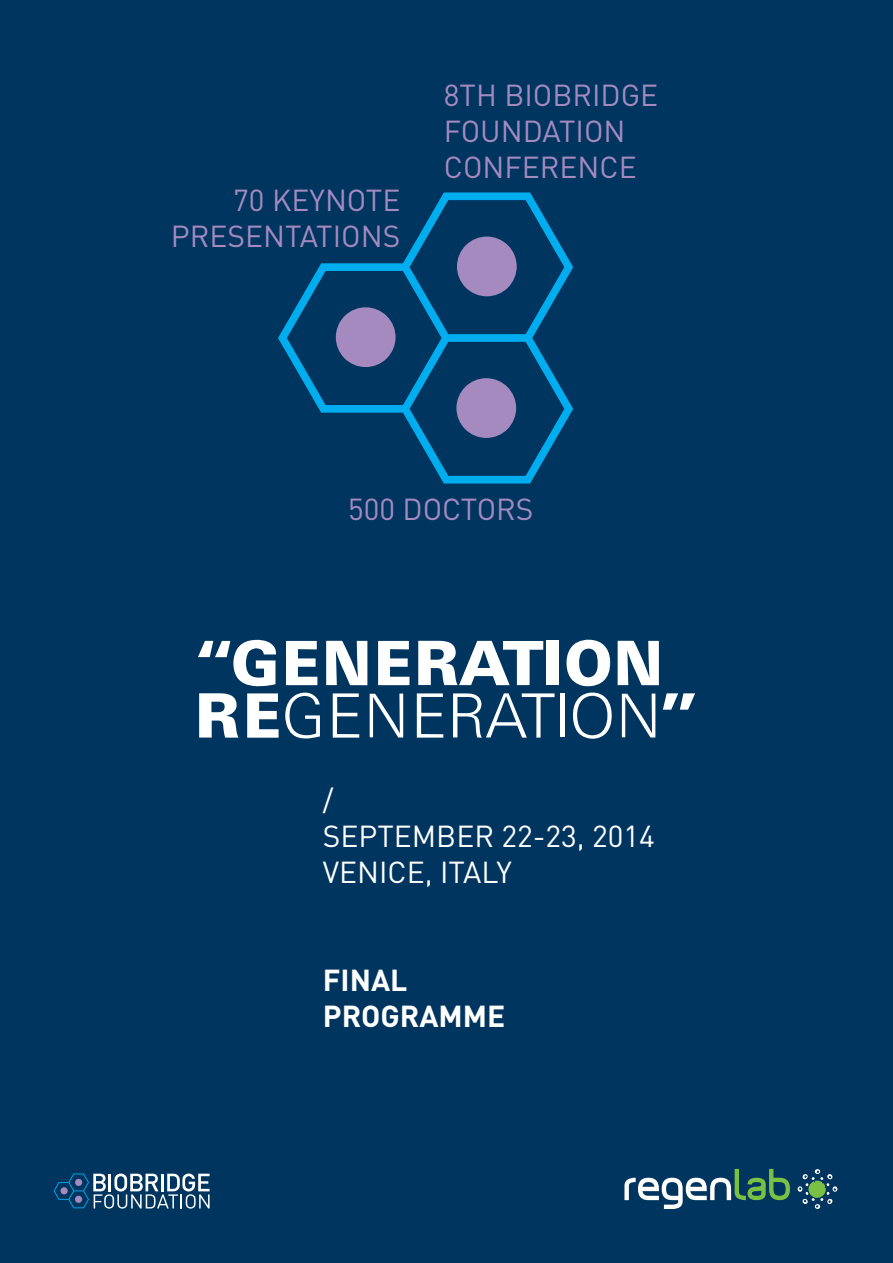
<style>
.page{position:relative;width:893px;height:1263px;background:#00355f}
.page>*{position:absolute;margin:0;border:0;box-sizing:border-box;transform-origin:0 0}
.t1{font:900 63px/52.5px "Univers BQ";letter-spacing:-.01em;color:#fff}
.t2{font:30px/36px "DIN";color:#a58ac0}
.t3{font:30px/36px "DIN";color:#fff}
.t4{font:700 30px/36px "DIN";color:#fff}
.s1{font-weight:300}
</style>
<div class="page">
<svg style="left:278px;top:192px;width:295px;height:291px"></svg>
<svg style="left:457px;top:237px;width:60px;height:59px"></svg>
<svg style="left:456px;top:378px;width:60px;height:60px"></svg>
<svg style="left:624px;top:1169px;width:166px;height:40px"></svg>
<svg style="left:798px;top:1169px;width:39px;height:40px"></svg>
<svg style="left:54px;top:1173px;width:156px;height:35px"></svg>
<p class="t2" style="left:171px;top:183px;width:231px;text-align:right">70 KEYNOTE<br>PRESENTATIONS</p>
<p class="t2" style="left:444px;top:78px;width:216px">8TH BIOBRIDGE<br>FOUNDATION<br>CONFERENCE</p>
<p class="t2" style="left:348px;top:491px;width:187px">500 DOCTORS</p>
<h1 class="t1" style="left:194px;top:639px;width:506px">“GENERATION<br>RE<span class="s1">GENERATION</span>”</h1>
<p class="t3" style="left:323px;top:782px;width:334px">/<br>SEPTEMBER 22-23, 2014<br>VENICE, ITALY</p>
<p class="t4" style="left:323px;top:960px;width:184px">FINAL<br>PROGRAMME</p>
</div>
